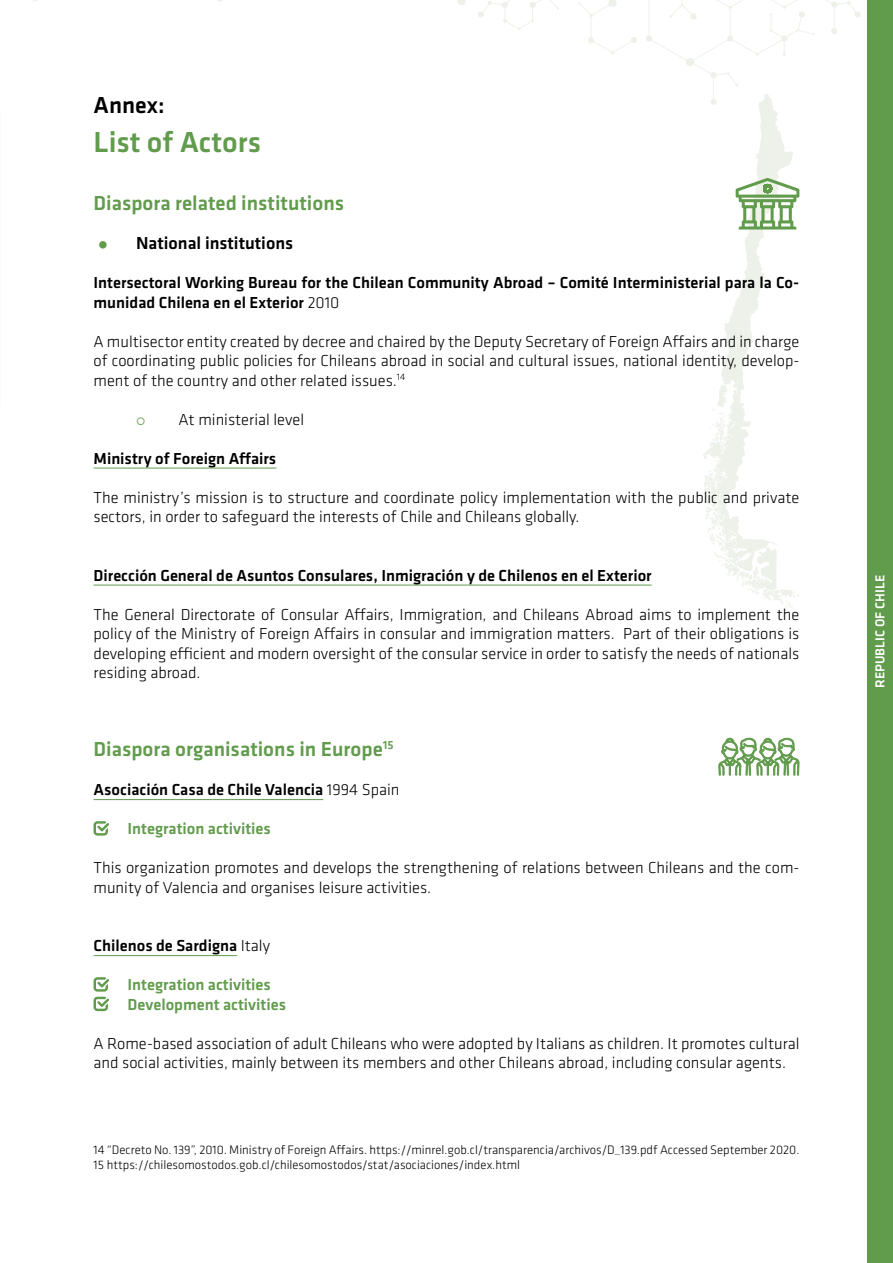
<style>
.page{position:relative;width:893px;height:1263px;background:#fff}
.page>*{position:absolute;margin:0;border:0;box-sizing:border-box;transform-origin:0 0}
.t1{font:500 30px "Klavika";color:#619b4c}
.t2{font:500 24px "Klavika";color:#000}
.t3{font:500 21px "Klavika";color:#619b4c}
.t4{font:500 18px "Klavika";color:#000}
.t5{font:300 16.5px/19.5px "Klavika";color:#000}
.t6{font:500 16.5px/19.5px "Klavika";color:#000}
.t7{font:500 16.5px/19.5px "Klavika";color:#619b4c}
.t8{font:500 13.5px "Klavika";color:#fff}
.t9{font:300 12.75px/15.6px "Klavika";color:#000}
.s1{color:#619b4c}
.s2{font-weight:300}
</style>
<div class="page">
<div style="left:867px;top:0;width:26px;height:1263px;background:#619b4c"></div>
<svg style="left:578px;top:0;width:59px;height:54px"></svg>
<svg style="left:457px;top:0;width:102px;height:30px"></svg>
<svg style="left:646px;top:0;width:215px;height:93px"></svg>
<svg style="left:651px;top:93px;width:148px;height:515px"></svg>
<hr style="left:94px;top:468px;width:182px;height:1px;background:#619b4c">
<hr style="left:94px;top:585px;width:558px;height:1px;background:#619b4c">
<hr style="left:94px;top:799px;width:229px;height:1px;background:#619b4c">
<hr style="left:94px;top:955px;width:143px;height:1px;background:#619b4c">
<svg style="left:736px;top:178px;width:63px;height:52px"></svg>
<svg style="left:718px;top:737px;width:82px;height:39px"></svg>
<svg style="left:94px;top:821px;width:15px;height:15px"></svg>
<svg style="left:94px;top:977px;width:15px;height:34px"></svg>
<h2 class="t2" style="left:94px;top:88px;width:73px">Annex:</h2>
<h1 class="t1" style="left:94px;top:121px;width:169px">List of Actors</h1>
<p class="t3" style="left:94px;top:189px;width:252px">Diaspora related institutions</p>
<p class="t4" style="left:94px;top:231px;width:201px"><span class="s1">•</span> National institutions</p>
<p class="t6" style="left:94px;top:272px;width:707px">Intersectoral Working Bureau for the Chilean Community Abroad – Comité Interministerial para la Co&shy;munidad Chilena en el Exterior <span class="s2">2010</span></p>
<p class="t5" style="left:94px;top:331px;width:707px;text-align:justify">A multisector entity created by decree and chaired by the Deputy Secretary of Foreign Affairs and in charge of coordinating public policies for Chileans abroad in social and cultural issues, national identity, develop&shy;ment of the country and other related issues.<sup>14</sup></p>
<p class="t5" style="left:179px;top:409px;width:127px">At ministerial level</p>
<p class="t6" style="left:94px;top:448px;width:184px">Ministry of Foreign Affairs</p>
<p class="t5" style="left:94px;top:487px;width:707px">The ministry’s mission is to structure and coordinate policy implementation with the public and private sectors, in order to safeguard the interests of Chile and Chileans globally.</p>
<p class="t6" style="left:94px;top:565px;width:560px">Dirección General de Asuntos Consulares, Inmigración y de Chilenos en el Exterior</p>
<p class="t5" style="left:94px;top:604px;width:707px;text-align:justify">The General Directorate of Consular Affairs, Immigration, and Chileans Abroad aims to implement the policy of the Ministry of Foreign Affairs in consular and immigration matters. Part of their obligations is developing efficient and modern oversight of the consular service in order to satisfy the needs of nationals residing abroad.</p>
<p class="t3" style="left:94px;top:735px;width:302px">Diaspora organisations in Europe<sup>15</sup></p>
<p class="t6" style="left:94px;top:779px;width:307px">Asociación Casa de Chile Valencia <span class="s2">1994 Spain</span></p>
<p class="t7" style="left:128px;top:818px;width:145px">Integration activities</p>
<p class="t5" style="left:94px;top:858px;width:707px">This organization promotes and develops the strengthening of relations between Chileans and the com&shy;munity of Valencia and organises leisure activities.</p>
<p class="t6" style="left:94px;top:935px;width:178px">Chilenos de Sardigna <span class="s2">Italy</span></p>
<p class="t7" style="left:128px;top:974px;width:160px">Integration activities<br>Development activities</p>
<p class="t5" style="left:94px;top:1033px;width:707px">A Rome-based association of adult Chileans who were adopted by Italians as children. It promotes cultural and social activities, mainly between its members and other Chileans abroad, including consular agents.</p>
<p class="t9" style="left:94px;top:1142px;width:707px">14 “Decreto No. 139”, 2010. Ministry of Foreign Affairs. https://minrel.gob.cl/transparencia/archivos/D_139.pdf Accessed September 2020.<br>15 https://chilesomostodos.gob.cl/chilesomostodos/stat/asociaciones/index.html</p>
<p class="t8" style="left:871px;top:688px;width:114px;rotate:-90deg">REPUBLIC OF CHILE</p>
</div>
